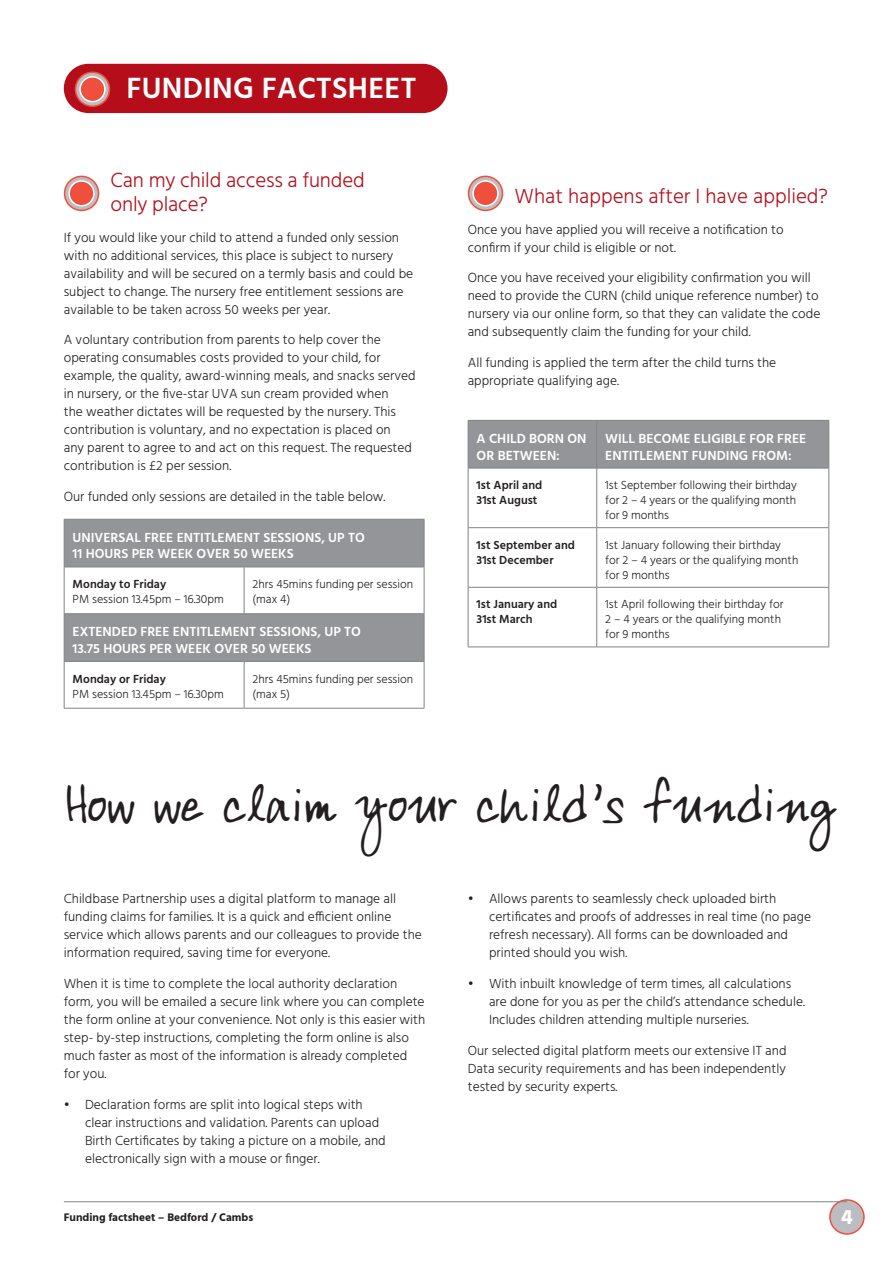
<style>
.page{position:relative;width:893px;height:1263px;background:#fff}
.page>*{position:absolute;margin:0;border:0;box-sizing:border-box;transform-origin:0 0}
.t1{font:46.5px "Lumpy";color:#231f20}
.t2{font:600 30px "Hind";letter-spacing:.01em;color:#fff}
.t3{font:300 21px/24px "Hind";letter-spacing:-.01em;color:#b50e1a}
.t4{font:700 21px "Hind";color:#fff}
.t5{font:300 13.5px/18px "Hind";color:#231f20}
.t6{font:600 13.5px/16.5px "Hind";color:#fff}
.t7{font:300 12px/15px "Hind";color:#231f20}
.t8{font:600 12px/15px "Hind";color:#231f20}
.t9{font:700 11.25px "Hind";color:#231f20}
</style>
<div class="page">
<div style="left:64px;top:64px;width:384px;height:49px;background:#b50e1a;border-radius:25px"></div>
<svg style="left:75px;top:72px;width:34px;height:34px"></svg>
<div style="left:75px;top:71px;width:35px;height:36px;border:2px solid #ef503e;border-radius:50%"></div>
<div style="left:80px;top:77px;width:25px;height:25px;background:#ef503e;border-radius:50%"></div>
<div style="left:79px;top:76px;width:27px;height:26px;border:2px solid #fff;border-radius:50%"></div>
<svg style="left:468px;top:176px;width:34px;height:34px"></svg>
<div style="left:468px;top:176px;width:35px;height:35px;border:2px solid #ef503e;border-radius:50%"></div>
<svg style="left:65px;top:176px;width:34px;height:34px"></svg>
<div style="left:64px;top:176px;width:35px;height:35px;border:2px solid #ef503e;border-radius:50%"></div>
<div style="left:473px;top:181px;width:25px;height:25px;background:#ef503e;border-radius:50%"></div>
<div style="left:472px;top:180px;width:27px;height:26px;border:2px solid #fff;border-radius:50%"></div>
<div style="left:69px;top:181px;width:25px;height:25px;background:#ef503e;border-radius:50%"></div>
<div style="left:68px;top:180px;width:27px;height:26px;border:2px solid #fff;border-radius:50%"></div>
<div style="left:830px;top:1200px;width:34px;height:34px;background:#bcbdc0;border-radius:50%"></div>
<div style="left:829px;top:1199px;width:36px;height:36px;border:2px solid #ef503e;border-radius:50%"></div>
<div style="left:469px;top:421px;width:359px;height:47px;background:#939598"></div>
<hr style="left:468px;top:420px;width:129px;height:1px;background:#808285">
<hr style="left:468px;top:421px;width:1px;height:47px;background:#808285">
<hr style="left:597px;top:420px;width:232px;height:1px;background:#808285">
<hr style="left:596px;top:421px;width:1px;height:47px;background:#808285">
<hr style="left:828px;top:421px;width:1px;height:47px;background:#808285">
<hr style="left:468px;top:468px;width:129px;height:1px;background:#808285">
<hr style="left:468px;top:468px;width:1px;height:59px;background:#808285">
<hr style="left:597px;top:468px;width:232px;height:1px;background:#808285">
<hr style="left:596px;top:468px;width:1px;height:59px;background:#808285">
<hr style="left:828px;top:468px;width:1px;height:59px;background:#808285">
<hr style="left:468px;top:527px;width:129px;height:1px;background:#808285">
<hr style="left:468px;top:528px;width:1px;height:59px;background:#808285">
<hr style="left:597px;top:527px;width:232px;height:1px;background:#808285">
<hr style="left:596px;top:528px;width:1px;height:59px;background:#808285">
<hr style="left:828px;top:528px;width:1px;height:59px;background:#808285">
<hr style="left:468px;top:587px;width:129px;height:1px;background:#808285">
<hr style="left:468px;top:588px;width:1px;height:58px;background:#808285">
<hr style="left:597px;top:587px;width:232px;height:1px;background:#808285">
<hr style="left:596px;top:588px;width:1px;height:58px;background:#808285">
<hr style="left:828px;top:588px;width:1px;height:58px;background:#808285">
<hr style="left:468px;top:646px;width:129px;height:1px;background:#808285">
<hr style="left:597px;top:646px;width:232px;height:1px;background:#808285">
<svg style="left:65px;top:520px;width:359px;height:141px;fill:#939598"></svg>
<hr style="left:64px;top:519px;width:180px;height:1px;background:#808285">
<hr style="left:64px;top:520px;width:1px;height:47px;background:#808285">
<hr style="left:244px;top:519px;width:180px;height:1px;background:#808285">
<hr style="left:424px;top:520px;width:1px;height:47px;background:#808285">
<hr style="left:64px;top:567px;width:180px;height:1px;background:#808285">
<hr style="left:64px;top:567px;width:1px;height:46px;background:#808285">
<hr style="left:244px;top:567px;width:180px;height:1px;background:#808285">
<hr style="left:244px;top:567px;width:1px;height:46px;background:#808285">
<hr style="left:424px;top:567px;width:1px;height:46px;background:#808285">
<hr style="left:64px;top:613px;width:180px;height:1px;background:#808285">
<hr style="left:64px;top:614px;width:1px;height:47px;background:#808285">
<hr style="left:244px;top:613px;width:180px;height:1px;background:#808285">
<hr style="left:424px;top:614px;width:1px;height:47px;background:#808285">
<hr style="left:64px;top:661px;width:180px;height:1px;background:#808285">
<hr style="left:64px;top:662px;width:1px;height:46px;background:#808285">
<hr style="left:244px;top:661px;width:180px;height:1px;background:#808285">
<hr style="left:244px;top:662px;width:1px;height:46px;background:#808285">
<hr style="left:424px;top:662px;width:1px;height:46px;background:#808285">
<hr style="left:64px;top:708px;width:180px;height:1px;background:#808285">
<hr style="left:244px;top:708px;width:180px;height:1px;background:#808285">
<hr style="left:64px;top:1201px;width:783px;height:1px;background:#808285">
<p class="t2" style="left:126px;top:68px;width:291px">FUNDING FACTSHEET</p>
<p class="t3" style="left:111px;top:169px;width:256px">Can my child access a funded only place?</p>
<p class="t5" style="left:64px;top:229px;width:351px">If you would like your child to attend a funded only session with no additional services, this place is subject to nursery availability and will be secured on a termly basis and could be subject to change. The nursery free entitlement sessions are available to be taken across 50 weeks per year.</p>
<p class="t5" style="left:64px;top:332px;width:353px">A voluntary contribution from parents to help cover the operating consumables costs provided to your child, for example, the quality, award-winning meals, and snacks served in nursery, or the five-star UVA sun cream provided when<br>the weather dictates will be requested by the nursery. This contribution is voluntary, and no expectation is placed on<br>any parent to agree to and act on this request. The requested contribution is £2 per session.</p>
<p class="t5" style="left:64px;top:488px;width:323px">Our funded only sessions are detailed in the table below.</p>
<p class="t6" style="left:73px;top:530px;width:294px">UNIVERSAL FREE ENTITLEMENT SESSIONS, UP TO<br>11 HOURS PER WEEK OVER 50 WEEKS</p>
<p class="t8" style="left:73px;top:577px;width:95px">Monday to Friday</p>
<p class="t7" style="left:73px;top:592px;width:153px">PM session 13.45pm – 16.30pm</p>
<p class="t7" style="left:253px;top:577px;width:162px">2hrs 45mins funding per session (max 4)</p>
<p class="t6" style="left:73px;top:624px;width:290px">EXTENDED FREE ENTITLEMENT SESSIONS, UP TO<br>13.75 HOURS PER WEEK OVER 50 WEEKS</p>
<p class="t8" style="left:73px;top:672px;width:95px">Monday or Friday</p>
<p class="t7" style="left:73px;top:687px;width:153px">PM session 13.45pm – 16.30pm</p>
<p class="t7" style="left:253px;top:672px;width:162px">2hrs 45mins funding per session (max 5)</p>
<p class="t3" style="left:514px;top:185px;width:315px">What happens after I have applied?</p>
<p class="t5" style="left:468px;top:221px;width:317px">Once you have applied you will receive a notification to confirm if your child is eligible or not.</p>
<p class="t5" style="left:468px;top:270px;width:354px">Once you have received your eligibility confirmation you will need to provide the CURN (child unique reference number) to nursery via our online form, so that they can validate the code and subsequently claim the funding for your child.</p>
<p class="t5" style="left:468px;top:354px;width:310px">All funding is applied the term after the child turns the appropriate qualifying age.</p>
<p class="t6" style="left:477px;top:431px;width:111px">A CHILD BORN ON<br>OR BETWEEN:</p>
<p class="t6" style="left:605px;top:431px;width:202px">WILL BECOME ELIGIBLE FOR FREE<br>ENTITLEMENT FUNDING FROM:</p>
<p class="t8" style="left:477px;top:478px;width:67px">1st April and<br>31st August</p>
<p class="t7" style="left:605px;top:478px;width:193px;text-align:justify">1st September following their birthday for 2 – 4 years or the qualifying month for 9 months</p>
<p class="t8" style="left:477px;top:538px;width:100px">1st September and<br>31st December</p>
<p class="t7" style="left:605px;top:538px;width:195px">1st January following their birthday for 2 – 4 years or the qualifying month for 9 months</p>
<p class="t8" style="left:477px;top:598px;width:82px">1st January and<br>31st March</p>
<p class="t7" style="left:605px;top:598px;width:180px">1st April following their birthday for<br>2 – 4 years or the qualifying month for 9 months</p>
<p class="t1" style="left:64px;top:777px;width:775px">How we claim your child’s funding</p>
<p class="t5" style="left:64px;top:890px;width:360px">Childbase Partnership uses a digital platform to manage all funding claims for families. It is a quick and efficient online service which allows parents and our colleagues to provide the information required, saving time for everyone.</p>
<p class="t5" style="left:64px;top:975px;width:363px">When it is time to complete the local authority declaration form, you will be emailed a secure link where you can complete the form online at your convenience. Not only is this easier with step- by-step instructions, completing the form online is also much faster as most of the information is already completed for you.</p>
<p class="t5" style="left:85px;top:1096px;width:302px;text-indent:-21px">• Declaration forms are split into logical steps with clear instructions and validation. Parents can upload Birth Certificates by taking a picture on a mobile, and electronically sign with a mouse or finger.</p>
<p class="t5" style="left:489px;top:890px;width:323px;text-indent:-21px">• Allows parents to seamlessly check uploaded birth certificates and proofs of addresses in real time (no page refresh necessary). All forms can be downloaded and printed should you wish.</p>
<p class="t5" style="left:489px;top:975px;width:317px;text-indent:-21px">• With inbuilt knowledge of term times, all calculations are done for you as per the child’s attendance schedule.<br>Includes children attending multiple nurseries.</p>
<p class="t5" style="left:468px;top:1042px;width:320px;text-align:justify">Our selected digital platform meets our extensive IT and Data security requirements and has been independently tested by security experts.</p>
<p class="t9" style="left:64px;top:1211px;width:191px">Funding factsheet – Bedford / Cambs</p>
<p class="t4" style="left:841px;top:1204px;width:13px">4</p>
</div>
